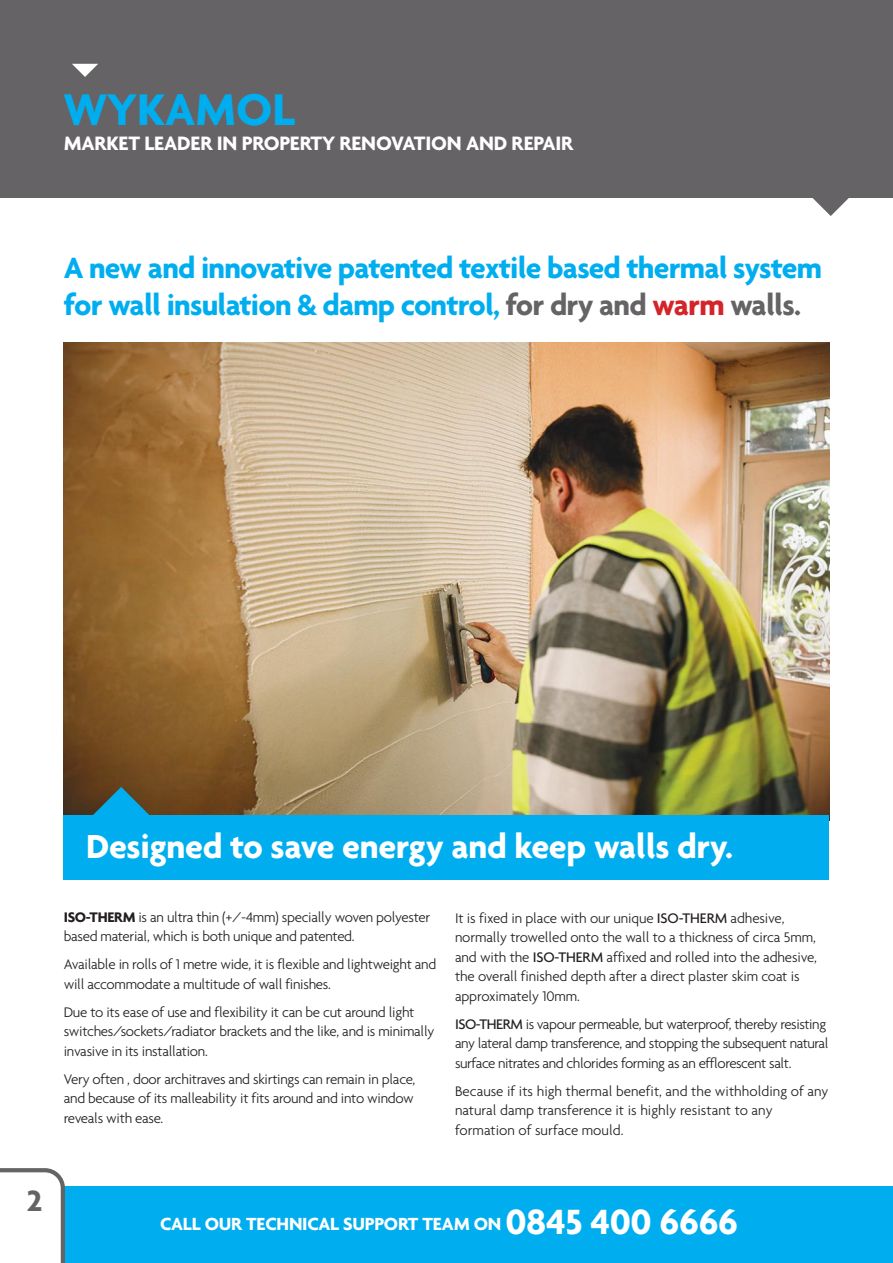
<style>
.page{position:relative;width:893px;height:1263px;background:#fff}
.page>*{position:absolute;margin:0;border:0;box-sizing:border-box;transform-origin:0 0}
.t1{font:700 48px "Agenda";color:#00aeef}
.t2{font:700 36px "Agenda";letter-spacing:-.01em;color:#fff}
.t3{font:700 31.65px "Agenda";color:#656365}
.t4{font:700 31.5px/37.5px "Agenda";letter-spacing:-.025em;color:#00aeef}
.t5{font:700 21px "Agenda";letter-spacing:-.01em;color:#fff}
.t6{font:700 19.05px "Agenda";letter-spacing:-.01em;color:#fff}
.t7{font:300 15px/19.5px "Agenda";letter-spacing:-.02em;color:#241f1f}
.t8{font:300 15px/19.5px "Agenda";color:#241f1f}
.s1{color:#656365}
.s2{color:#d42429}
.s3{font-weight:700}
.s4{font-weight:500}
.s5{font-size:37.95px}
</style>
<div class="page">
<img style="left:64px;top:342px;width:765px;height:473px">
<div style="left:64px;top:815px;width:765px;height:65px;background:#00aeef"></div>
<div style="left:45px;top:1186px;width:848px;height:77px;background:#00aeef"></div>
<div style="left:0;top:0;width:893px;height:198px;background:#656365"></div>
<svg style="left:0;top:1168px;width:65px;height:95px"></svg>
<svg style="left:72px;top:64px;width:26px;height:13px"></svg>
<svg style="left:90px;top:787px;width:62px;height:28px;background:#34707b"></svg>
<svg style="left:813px;top:198px;width:36px;height:18px"></svg>
<h1 class="t1" style="left:64px;top:80px;width:233px">WYKAMOL</h1>
<h3 class="t5" style="left:64px;top:130px;width:511px">MARKET LEADER IN PROPERTY RENOVATION AND REPAIR</h3>
<h3 class="t4" style="left:64px;top:248px;width:760px">A new and innovative patented textile based thermal system for wall insulation &amp; damp control, <span class="s1">for dry and</span> <span class="s2">warm</span> <span class="s1">walls.</span></h3>
<h3 class="t3" style="left:27px;top:1181px;width:17px">2</h3>
<h2 class="t2" style="left:86px;top:824px;width:648px">Designed to save energy and keep walls dry.</h2>
<p class="t7" style="left:64px;top:907px;width:368px"><span class="s3">ISO-THERM</span> is an ultra thin (+/-4mm) specially woven polyester based material, which is both unique and patented.</p>
<p class="t7" style="left:64px;top:954px;width:374px">Available in rolls of 1 metre wide, it is flexible and lightweight and will accommodate a multitude of wall finishes.</p>
<p class="t7" style="left:64px;top:1002px;width:372px">Due to its ease of use and flexibility it can be cut around light switches/sockets/radiator brackets and the like, and is minimally invasive in its installation.</p>
<p class="t7" style="left:64px;top:1069px;width:353px;text-align:justify">Very often , door architraves and skirtings can remain in place, and because of its malleability it fits around and into window reveals with ease.</p>
<p class="t7" style="left:455px;top:908px;width:364px">It is fixed in place with our unique <span class="s4">ISO-THERM</span> adhesive, normally trowelled onto the wall to a thickness of circa 5mm, and with the <span class="s4">ISO-THERM</span> affixed and rolled into the adhesive, the overall finished depth after a direct plaster skim coat is approximately 10mm.</p>
<p class="t7" style="left:455px;top:1014px;width:375px"><span class="s4">ISO-THERM</span> is vapour permeable, but waterproof, thereby resisting any lateral damp transference, and stopping the subsequent natural surface nitrates and chlorides forming as an efflorescent salt.</p>
<p class="t8" style="left:455px;top:1081px;width:375px">Because if its high thermal benefit, and the withholding of any natural damp transference it is highly resistant to any formation of surface mould.</p>
<p class="t6" style="left:160px;top:1212px;width:579px">CALL OUR TECHNICAL SUPPORT TEAM ON <span class="s5">0845 400 6666</span></p>
</div>
